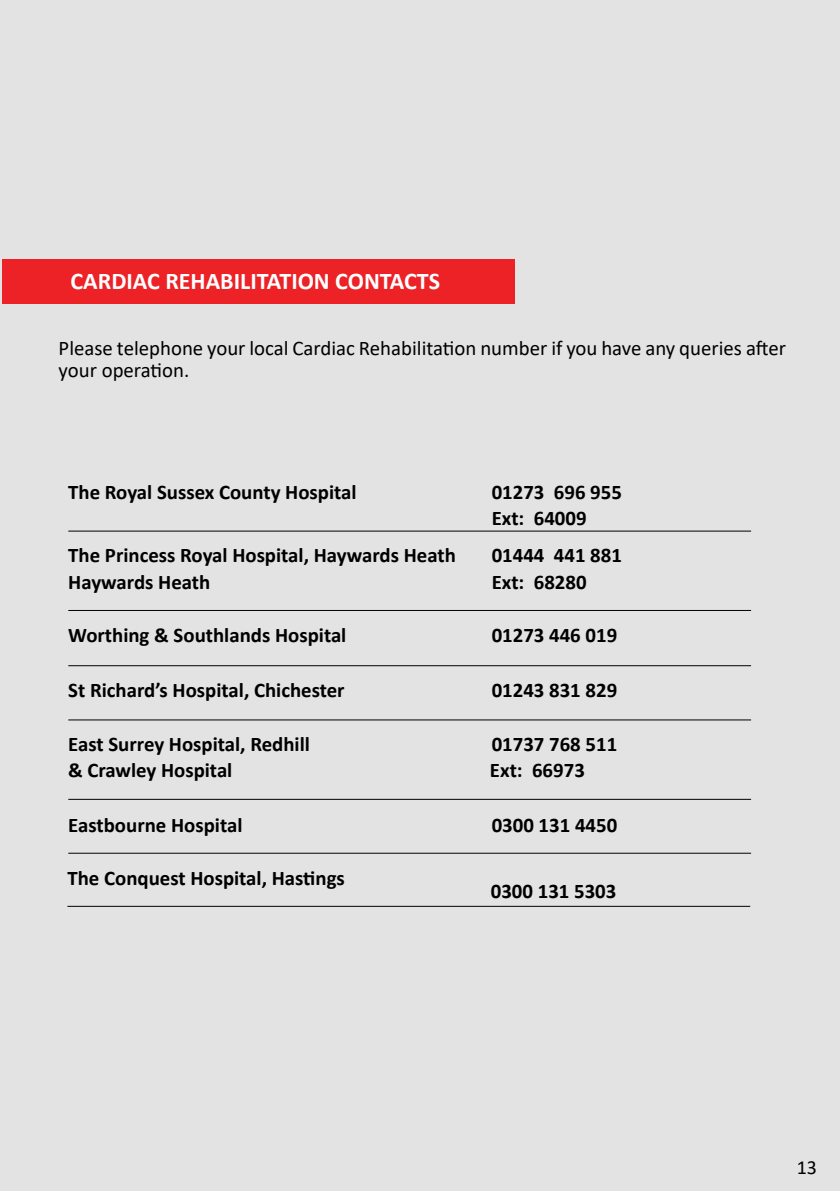
<style>
.page{position:relative;width:840px;height:1191px;background:#fff}
.page>*{position:absolute;margin:0;border:0;box-sizing:border-box;transform-origin:0 0}
.t1{font:700 24px "Calibri";color:#fff}
.t2{font:700 20.8px/26.4px "Calibri";color:#000}
.t3{font:20.8px/21.6px "Calibri";color:#000}
.t4{font:20px "Calibri";color:#000}
</style>
<div class="page">
<div style="left:0;top:0;width:839px;height:1191px;background:#e3e3e3"></div>
<div style="left:2px;top:259px;width:512px;height:44px;background:#ec2226"></div>
<hr style="left:67px;top:906px;width:682px;height:1px;background:#000">
<hr style="left:68px;top:665px;width:682px;height:1px;background:#000">
<hr style="left:68px;top:610px;width:682px;height:1px;background:#000">
<hr style="left:68px;top:799px;width:682px;height:1px;background:#000">
<hr style="left:68px;top:853px;width:682px;height:1px;background:#000">
<hr style="left:68px;top:719px;width:682px;height:1px;background:#000">
<hr style="left:68px;top:531px;width:682px;height:1px;background:#000">
<p class="t1" style="left:70px;top:264px;width:371px">CARDIAC REHABILITATION CONTACTS</p>
<p class="t3" style="left:59px;top:337px;width:728px">Please telephone your local Cardiac Rehabilitation number if you have any queries after your operation.</p>
<p class="t2" style="left:68px;top:478px;width:290px">The Royal Sussex County Hospital</p>
<p class="t2" style="left:491px;top:478px;width:132px">01273 696 955<br>Ext: 64009</p>
<p class="t2" style="left:68px;top:542px;width:389px">The Princess Royal Hospital, Haywards Heath</p>
<p class="t2" style="left:491px;top:542px;width:132px">01444 441 881</p>
<p class="t2" style="left:68px;top:568px;width:143px">Haywards Heath</p>
<p class="t2" style="left:491px;top:568px;width:96px">Ext: 68280</p>
<p class="t2" style="left:68px;top:621px;width:279px">Worthing &amp; Southlands Hospital</p>
<p class="t2" style="left:491px;top:621px;width:127px">01273 446 019</p>
<p class="t2" style="left:68px;top:677px;width:278px">St Richard’s Hospital, Chichester</p>
<p class="t2" style="left:491px;top:677px;width:127px">01243 831 829</p>
<p class="t2" style="left:68px;top:731px;width:243px">East Surrey Hospital, Redhill</p>
<p class="t2" style="left:491px;top:731px;width:127px">01737 768 511</p>
<p class="t2" style="left:68px;top:757px;width:166px">&amp; Crawley Hospital</p>
<p class="t2" style="left:68px;top:811px;width:175px">Eastbourne Hospital</p>
<p class="t2" style="left:491px;top:811px;width:127px">0300 131 4450</p>
<p class="t2" style="left:489px;top:757px;width:96px">Ext: 66973</p>
<p class="t2" style="left:67px;top:864px;width:279px">The Conquest Hospital, Hastings</p>
<p class="t2" style="left:490px;top:877px;width:127px">0300 131 5303</p>
<p class="t4" style="left:796px;top:1153px;width:22px">13</p>
</div>
